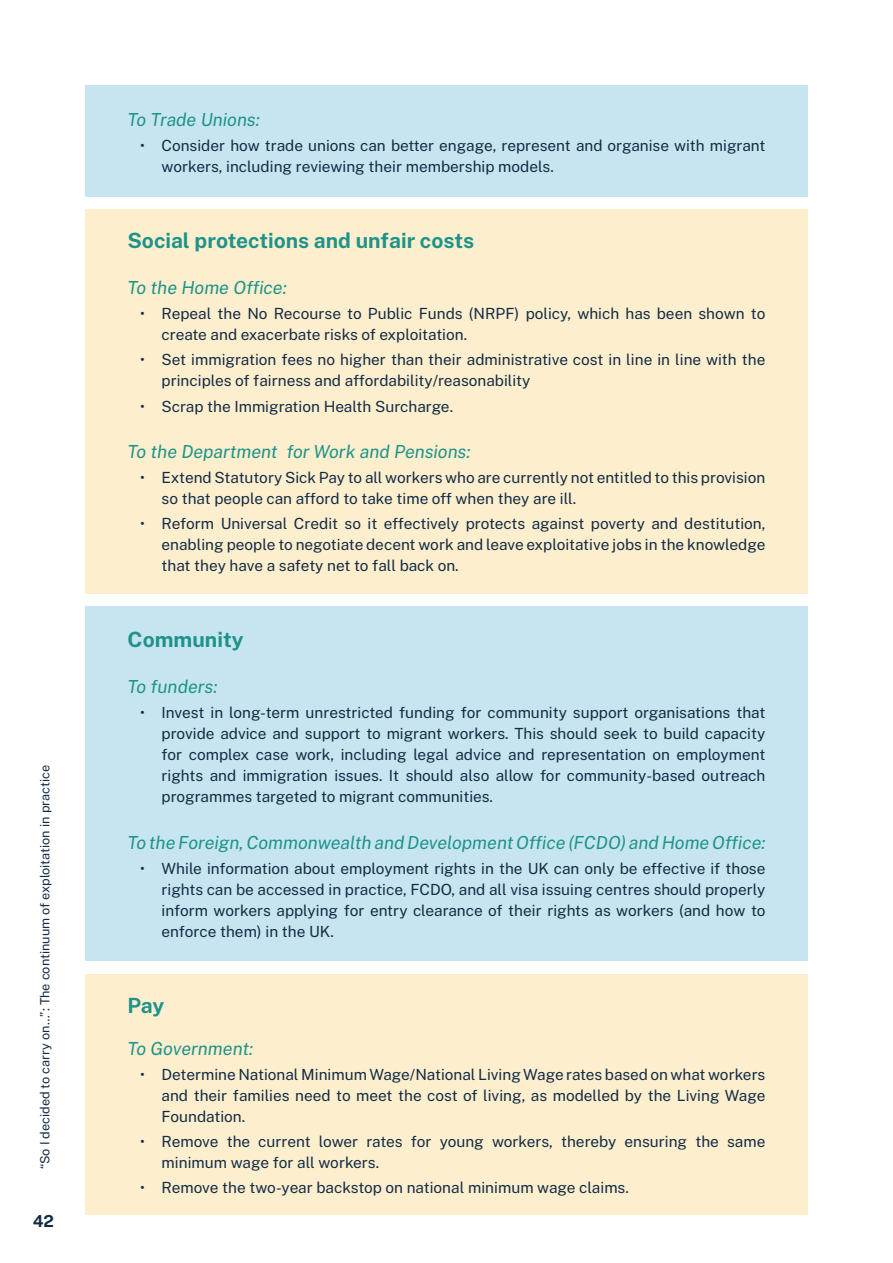
<style>
.page{position:relative;width:893px;height:1263px;background:#fff}
.page>*{position:absolute;margin:0;border:0;box-sizing:border-box;transform-origin:0 0}
.t1{font:700 21px "Public Sans";color:#1e938a}
.t2{font:italic 18px "Public Sans";color:#1e938a}
.t3{font:700 16.5px "Public Sans";color:#122c45}
.t4{font:15.3px/21px "Public Sans";color:#132c44}
.t5{font:12.75px "Public Sans";color:#132c46}
</style>
<div class="page">
<div style="left:85px;top:606px;width:723px;height:355px;background:#c7e5f0"></div>
<div style="left:85px;top:85px;width:723px;height:112px;background:#c7e5f0"></div>
<div style="left:85px;top:209px;width:723px;height:385px;background:#fdeece"></div>
<div style="left:85px;top:973px;width:723px;height:241px;background:#fdeece"></div>
<p class="t5" style="left:36px;top:1169px;width:406px;rotate:-90deg">“So I decided to carry on…”: The continuum of exploitation in practice</p>
<p class="t3" style="left:33px;top:1210px;width:23px">42</p>
<p class="t2" style="left:128px;top:107px;width:134px">To Trade Unions:</p>
<p class="t4" style="left:162px;top:134px;width:605px;text-indent:-21px">• Consider how trade unions can better engage, represent and organise with migrant workers, including reviewing their membership models.</p>
<h1 class="t1" style="left:128px;top:226px;width:348px">Social protections and unfair costs</h1>
<p class="t2" style="left:128px;top:276px;width:161px">To the Home Office:</p>
<p class="t4" style="left:162px;top:302px;width:605px;text-indent:-21px">• Repeal the No Recourse to Public Funds (NRPF) policy, which has been shown to create and exacerbate risks of exploitation.</p>
<p class="t4" style="left:162px;top:349px;width:605px;text-indent:-21px">• Set immigration fees no higher than their administrative cost in line in line with the principles of fairness and affordability/reasonability</p>
<p class="t4" style="left:140px;top:395px;width:314px">• Scrap the Immigration Health Surcharge.</p>
<p class="t2" style="left:128px;top:440px;width:344px">To the Department for Work and Pensions:</p>
<p class="t4" style="left:162px;top:466px;width:605px;text-indent:-21px">• Extend Statutory Sick Pay to all workers who are currently not entitled to this provision so that people can afford to take time off when they are ill.</p>
<p class="t4" style="left:162px;top:513px;width:605px;text-align:justify;text-indent:-21px">• Reform Universal Credit so it effectively protects against poverty and destitution, enabling people to negotiate decent work and leave exploitative jobs in the knowledge that they have a safety net to fall back on.</p>
<h1 class="t1" style="left:128px;top:625px;width:117px">Community</h1>
<p class="t2" style="left:128px;top:675px;width:91px">To funders:</p>
<p class="t4" style="left:162px;top:702px;width:605px;text-align:justify;text-indent:-21px">• Invest in long-term unrestricted funding for community support organisations that provide advice and support to migrant workers. This should seek to build capacity for complex case work, including legal advice and representation on employment rights and immigration issues. It should also allow for community-based outreach programmes targeted to migrant communities.</p>
<p class="t2" style="left:128px;top:830px;width:639px">To the Foreign, Commonwealth and Development Office (FCDO) and Home Office:</p>
<p class="t4" style="left:162px;top:857px;width:605px;text-align:justify;text-indent:-21px">• While information about employment rights in the UK can only be effective if those rights can be accessed in practice, FCDO, and all visa issuing centres should properly inform workers applying for entry clearance of their rights as workers (and how to enforce them) in the UK.</p>
<h1 class="t1" style="left:128px;top:991px;width:38px">Pay</h1>
<p class="t2" style="left:128px;top:1036px;width:127px">To Government:</p>
<p class="t4" style="left:162px;top:1063px;width:605px;text-align:justify;text-indent:-21px">• Determine National Minimum Wage/National Living Wage rates based on what workers and their families need to meet the cost of living, as modelled by the Living Wage Foundation.</p>
<p class="t4" style="left:162px;top:1130px;width:605px;text-indent:-21px">• Remove the current lower rates for young workers, thereby ensuring the same minimum wage for all workers.</p>
<p class="t4" style="left:140px;top:1177px;width:490px">• Remove the two-year backstop on national minimum wage claims.</p>
</div>
